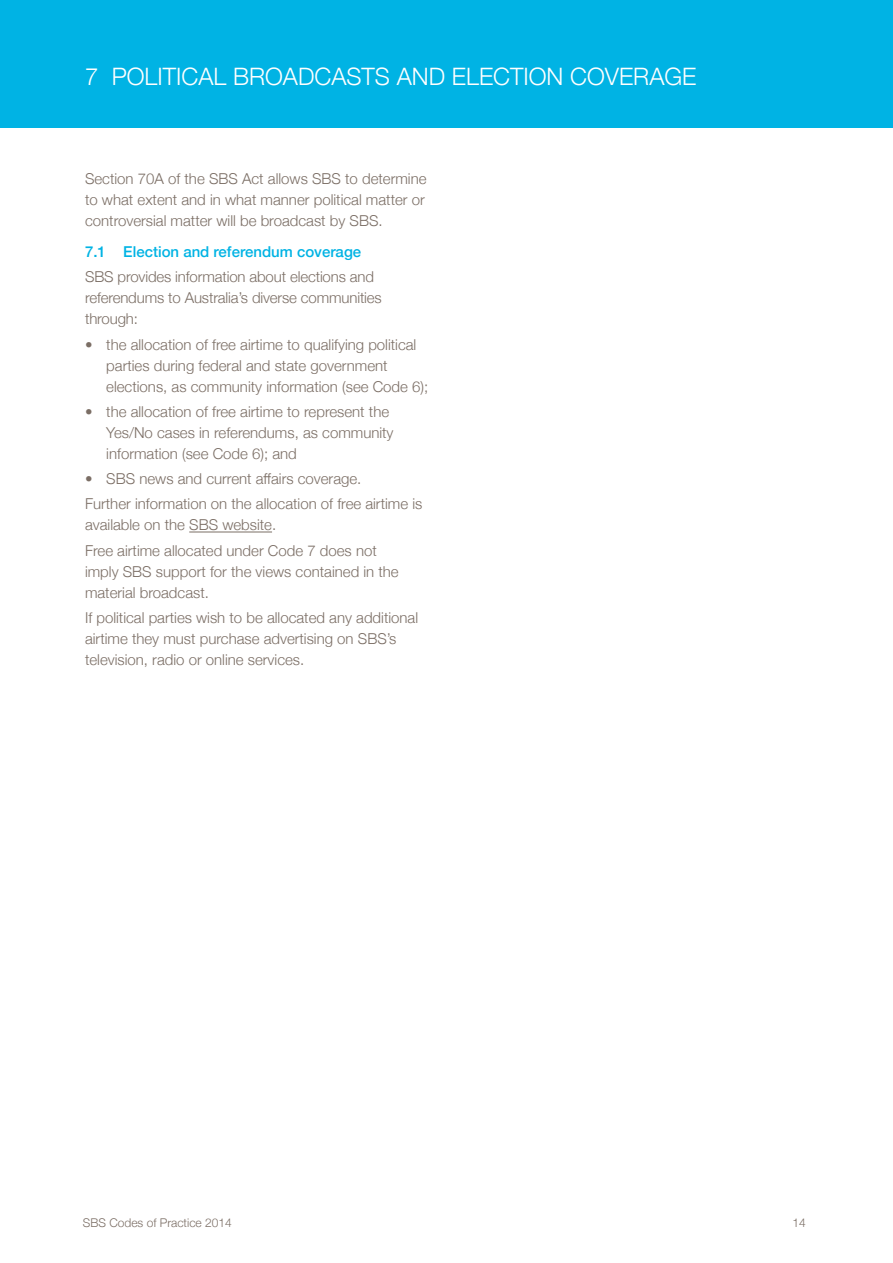
<style>
.page{position:relative;width:893px;height:1263px;background:#fff}
.page>*{position:absolute;margin:0;border:0;box-sizing:border-box;transform-origin:0 0}
.t1{font:300 24px "Helvetica Neue";color:#fff}
.t2{font:300 15px/21px "Helvetica Neue";color:#7b6e65}
.t3{font:500 15px "Helvetica Neue";color:#00b3e4}
.t4{font:300 12px "Helvetica Neue";color:#7b6e65}
</style>
<div class="page">
<div style="left:0;top:0;width:893px;height:128px;background:#00b3e4"></div>
<hr style="left:189px;top:532px;width:83px;height:1px;background:#7b6e65">
<h1 class="t1" style="left:85px;top:57px;width:613px">7 POLITICAL BROADCASTS AND ELECTION COVERAGE</h1>
<p class="t2" style="left:85px;top:168px;width:343px;text-align:justify">Section 70A of the SBS Act allows SBS to determine to what extent and in what manner political matter or controversial matter will be broadcast by SBS.</p>
<p class="t3" style="left:85px;top:240px;width:278px">7.1 Election and referendum coverage</p>
<p class="t2" style="left:85px;top:266px;width:298px">SBS provides information about elections and referendums to Australia’s diverse communities through:</p>
<p class="t2" style="left:106px;top:333px;width:324px;text-indent:-21px">• the allocation of free airtime to qualifying political parties during federal and state government elections, as community information (see Code 6);</p>
<p class="t2" style="left:106px;top:400px;width:289px;text-indent:-21px">• the allocation of free airtime to represent the<br>Yes/No cases in referendums, as community information (see Code 6); and</p>
<p class="t2" style="left:85px;top:465px;width:339px;line-height:25.2px">• SBS news and current affairs coverage.<br>Further information on the allocation of free airtime is</p>
<p class="t2" style="left:85px;top:512px;width:293px;line-height:25.2px">available on the SBS website.<br>Free airtime allocated under Code 7 does not</p>
<p class="t2" style="left:85px;top:560px;width:315px">imply SBS support for the views contained in the material broadcast.</p>
<p class="t2" style="left:85px;top:606px;width:335px">If political parties wish to be allocated any additional airtime they must purchase advertising on SBS’s television, radio or online services.</p>
<p class="t4" style="left:83px;top:1213px;width:150px">SBS Codes of Practice 2014</p>
<p class="t4" style="left:792px;top:1213px;width:15px">14</p>
</div>
